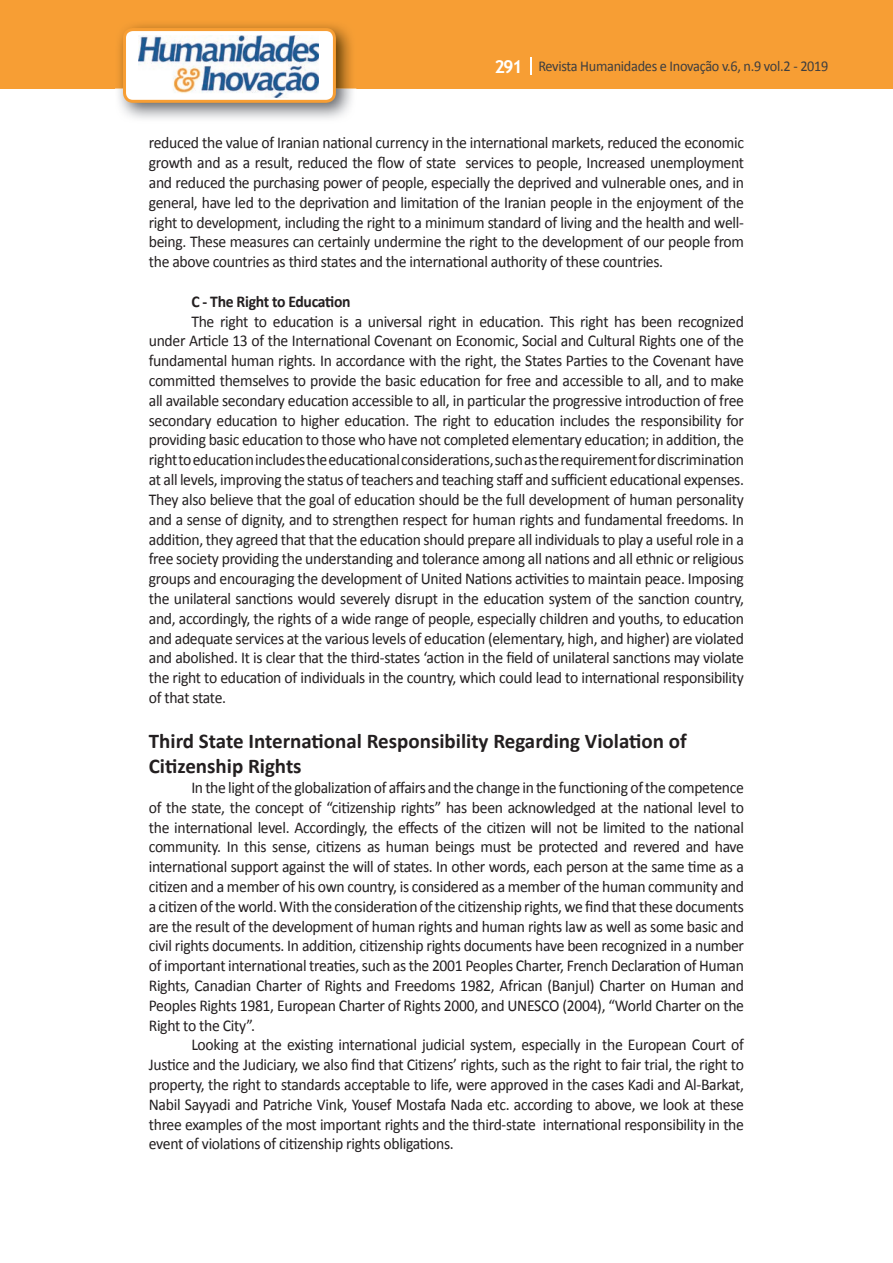
<style>
.page{position:relative;width:893px;height:1263px;background:#fff}
.page>*{position:absolute;margin:0;border:0;box-sizing:border-box;transform-origin:0 0}
.t1{font:700 21px/25.2px "Calibri";color:#231f20}
.t2{font:16.5px/19.8px "Calibri";letter-spacing:-.02em;color:#231f20;text-align:justify;scale:.95 1}
.t3{font:700 16.5px "Calibri";letter-spacing:-.02em;color:#231f20;scale:.95 1}
.t4{font:15px "Calibri";letter-spacing:-.02em;color:#3e3e3f;scale:.95 1}
.s1{font-family:"Trebuchet MS";font-weight:700;font-size:18px;color:#fff}
</style>
<div class="page">
<div style="left:0;top:0;width:893px;height:88px;background:#f79e34"></div>
<svg style="left:530px;top:57px;width:2px;height:18px"></svg>
<img style="left:115px;top:24px;width:241px;height:95px">
<svg style="left:123px;top:28px;width:213px;height:75px"></svg>
<p class="t4" style="left:495px;top:57px;width:353px"><span class="s1">291</span> Revista Humanidades e Inovação v.6, n.9 vol.2 - 2019</p>
<p class="t2" style="left:149px;top:133px;width:628px">reduced the value of Iranian national currency in the international markets, reduced the economic growth and as a result, reduced the flow of state services to people, Increased unemployment and reduced the purchasing power of people, especially the deprived and vulnerable ones, and in general, have led to the deprivation and limitation of the Iranian people in the enjoyment of the right to development, including the right to a minimum standard of living and the health and well&shy;being. These measures can certainly undermine the right to the development of our people from the above countries as third states and the international authority of these countries.</p>
<p class="t3" style="left:191px;top:291px;width:169px">C - The Right to Education</p>
<p class="t2" style="left:149px;top:311px;width:628px;text-indent:43px">The right to education is a universal right in education. This right has been recognized under Article 13 of the International Covenant on Economic, Social and Cultural Rights one of the fundamental human rights. In accordance with the right, the States Parties to the Covenant have committed themselves to provide the basic education for free and accessible to all, and to make all available secondary education accessible to all, in particular the progressive introduction of free secondary education to higher education. The right to education includes the responsibility for providing basic education to those who have not completed elementary education; in addition, the right to education includes the educational considerations, such as the requirement for discrimination at all levels, improving the status of teachers and teaching staff and sufficient educational expenses.<br>They also believe that the goal of education should be the full development of human personality and a sense of dignity, and to strengthen respect for human rights and fundamental freedoms. In addition, they agreed that that the education should prepare all individuals to play a useful role in a free society providing the understanding and tolerance among all nations and all ethnic or religious groups and encouraging the development of United Nations activities to maintain peace. Imposing the unilateral sanctions would severely disrupt in the education system of the sanction country, and, accordingly, the rights of a wide range of people, especially children and youths, to education and adequate services at the various levels of education (elementary, high, and higher) are violated and abolished. It is clear that the third-states ‘action in the field of unilateral sanctions may violate the right to education of individuals in the country, which could lead to international responsibility of that state.</p>
<p class="t1" style="left:149px;top:728px;width:539px">Third State International Responsibility Regarding Violation of<br>Citizenship Rights</p>
<p class="t2" style="left:149px;top:778px;width:628px;text-indent:43px">In the light of the globalization of affairs and the change in the functioning of the competence of the state, the concept of “citizenship rights” has been acknowledged at the national level to the international level. Accordingly, the effects of the citizen will not be limited to the national community. In this sense, citizens as human beings must be protected and revered and have international support against the will of states. In other words, each person at the same time as a citizen and a member of his own country, is considered as a member of the human community and a citizen of the world. With the consideration of the citizenship rights, we find that these documents are the result of the development of human rights and human rights law as well as some basic and civil rights documents. In addition, citizenship rights documents have been recognized in a number of important international treaties, such as the 2001 Peoples Charter, French Declaration of Human Rights, Canadian Charter of Rights and Freedoms 1982, African (Banjul) Charter on Human and Peoples Rights 1981, European Charter of Rights 2000, and UNESCO (2004), “World Charter on the Right to the City”.</p>
<p class="t2" style="left:149px;top:1035px;width:628px;text-indent:43px">Looking at the existing international judicial system, especially in the European Court of Justice and the Judiciary, we also find that Citizens’ rights, such as the right to fair trial, the right to property, the right to standards acceptable to life, were approved in the cases Kadi and Al-Barkat, Nabil Sayyadi and Patriche Vink, Yousef Mostafa Nada etc. according to above, we look at these three examples of the most important rights and the third-state international responsibility in the event of violations of citizenship rights obligations.</p>
</div>
